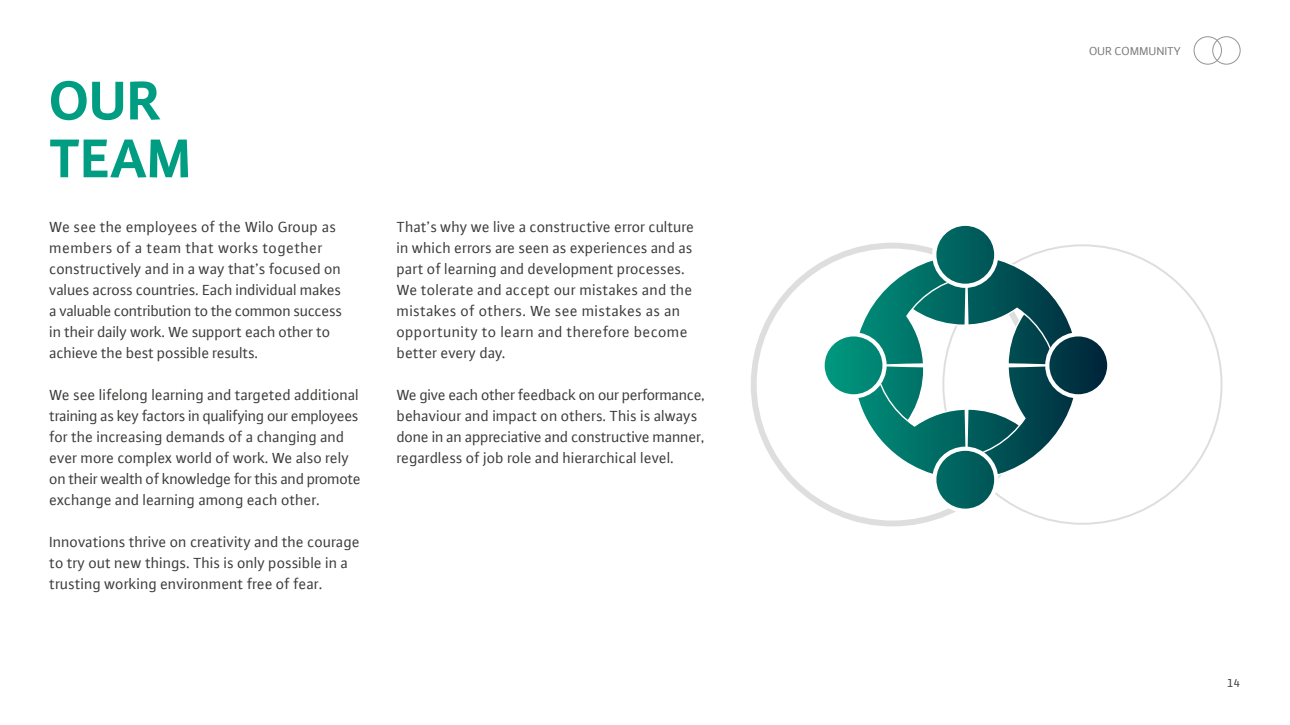
<style>
.page{position:relative;width:1290px;height:725px;background:#fff}
.page>*{position:absolute;margin:0;border:0;box-sizing:border-box;transform-origin:0 0}
.t1{font:700 57.75px/57.8px "WILO Plus FM";color:#009d82}
.t2{font:15.75px/21px "WILO Plus FM";color:#3b3b3a}
.t3{font:12.25px "WILO Plus FM";color:#797979}
.t4{font:12.25px "WILO Plus FM";color:#3b3b3a}
</style>
<div class="page">
<svg style="left:934px;top:448px;width:62px;height:62px"></svg>
<div style="left:932px;top:446px;width:66px;height:66px;border:4px solid #fff;border-radius:50%"></div>
<svg style="left:934px;top:224px;width:62px;height:62px"></svg>
<div style="left:932px;top:221px;width:66px;height:67px;border:4px solid #fff;border-radius:50%"></div>
<svg style="left:852px;top:252px;width:222px;height:228px"></svg>
<svg style="left:822px;top:334px;width:62px;height:62px;background:#149682"></svg>
<div style="left:820px;top:332px;width:66px;height:66px;border:4px solid #fff;border-radius:50%"></div>
<svg style="left:1047px;top:334px;width:62px;height:62px;background:#133f4f"></svg>
<div style="left:1045px;top:332px;width:66px;height:66px;border:4px solid #fff;border-radius:50%"></div>
<div style="left:1193px;top:36px;width:29px;height:29px;border:1px solid #949494;border-radius:50%"></div>
<div style="left:1212px;top:36px;width:28px;height:28px;border:1px solid #949494;border-radius:50%"></div>
<h1 class="t1" style="left:50px;top:69px;width:144px">OUR<br>TEAM</h1>
<p class="t2" style="left:50px;top:216px;width:294px">We see the employees of the Wilo Group as members of a team that works together constructively and in a way that’s focused on values across countries. Each individual makes a valuable contribution to the common success in their daily work. We support each other to achieve the best possible results.</p>
<p class="t2" style="left:50px;top:384px;width:313px">We see lifelong learning and targeted additional training as key factors in qualifying our employees for the increasing demands of a changing and ever more complex world of work. We also rely on their wealth of knowledge for this and promote exchange and learning among each other.</p>
<p class="t2" style="left:50px;top:531px;width:312px">Innovations thrive on creativity and the courage to try out new things. This is only possible in a trusting working environment free of fear.</p>
<p class="t2" style="left:397px;top:216px;width:299px">That’s why we live a constructive error culture in which errors are seen as experiences and as part of learning and development processes.<br>We tolerate and accept our mistakes and the mistakes of others. We see mistakes as an opportunity to learn and therefore become better every day.</p>
<p class="t2" style="left:397px;top:384px;width:310px">We give each other feedback on our performance, behaviour and impact on others. This is always done in an appreciative and constructive manner, regardless of job role and hierarchical level.</p>
<p class="t3" style="left:1089px;top:43px;width:93px">OUR COMMUNITY</p>
<p class="t4" style="left:1227px;top:674px;width:15px">14</p>
</div>
